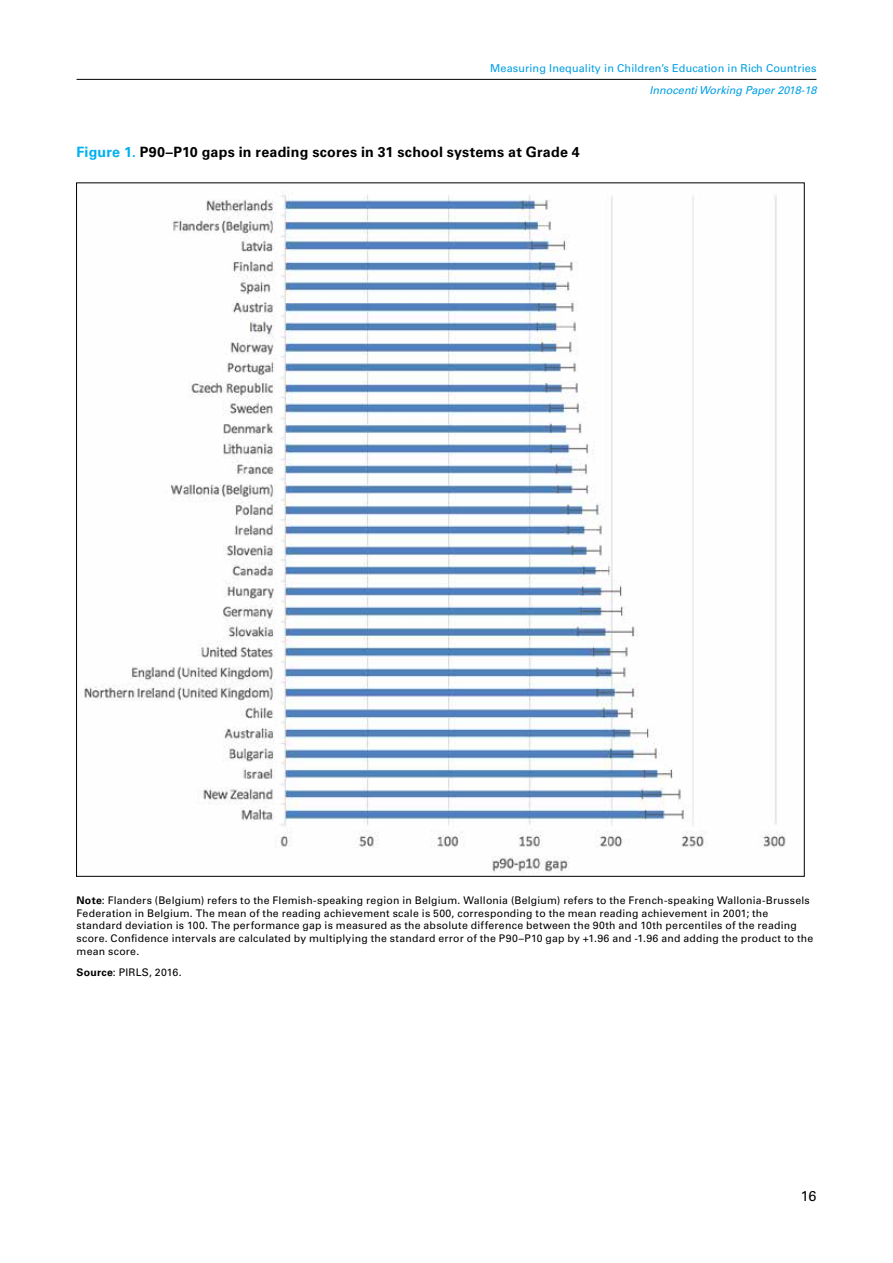
<style>
.page{position:relative;width:893px;height:1263px;background:#fff}
.page>*{position:absolute;margin:0;border:0;box-sizing:border-box;transform-origin:0 0}
.t1{font:700 14.25px "Univers LT Std";letter-spacing:.015em;color:#000}
.t2{font:14.25px "Univers LT Std";color:#000}
.t3{font:10.8px "Univers LT Std";letter-spacing:.01em;color:#009fe3}
.t4{font:italic 10.8px "Univers LT Std";color:#009fe3}
.t5{font:10.5px/12.6px "Univers LT Std";letter-spacing:.02em;color:#000}
.s1{color:#00b0f0}
.s2{font-style:italic;color:#00b0f0}
.s3{font-weight:700}
</style>
<div class="page">
<hr style="left:77px;top:79px;width:739px;height:1px;background:#000">
<img style="left:84px;top:194px;width:702px;height:680px">
<p class="t3" style="left:490px;top:62px;width:328px">Measuring Inequality in Children’s Education in Rich Countries</p>
<p class="t4" style="left:650px;top:83px;width:168px">Innocenti Working Paper 2018-18</p>
<h1 class="t1" style="left:77px;top:143px;width:505px"><span class="s1">Figure 1</span><span class="s2">.</span> P90–P10 gaps in reading scores in 31 school systems at Grade 4</h1>
<p class="t5" style="left:77px;top:894px;width:738px"><span class="s3">Note</span>: Flanders (Belgium) refers to the Flemish-speaking region in Belgium. Wallonia (Belgium) refers to the French-speaking Wallonia-Brussels Federation in Belgium. The mean of the reading achievement scale is 500, corresponding to the mean reading achievement in 2001; the standard deviation is 100. The performance gap is measured as the absolute difference between the 90th and 10th percentiles of the reading score. Confidence intervals are calculated by multiplying the standard error of the P90–P10 gap by +1.96 and -1.96 and adding the product to the mean score.</p>
<p class="t5" style="left:77px;top:966px;width:107px"><span class="s3">Source</span>: PIRLS, 2016.</p>
<h1 class="t2" style="left:801px;top:1187px;width:17px">16</h1>
</div>
